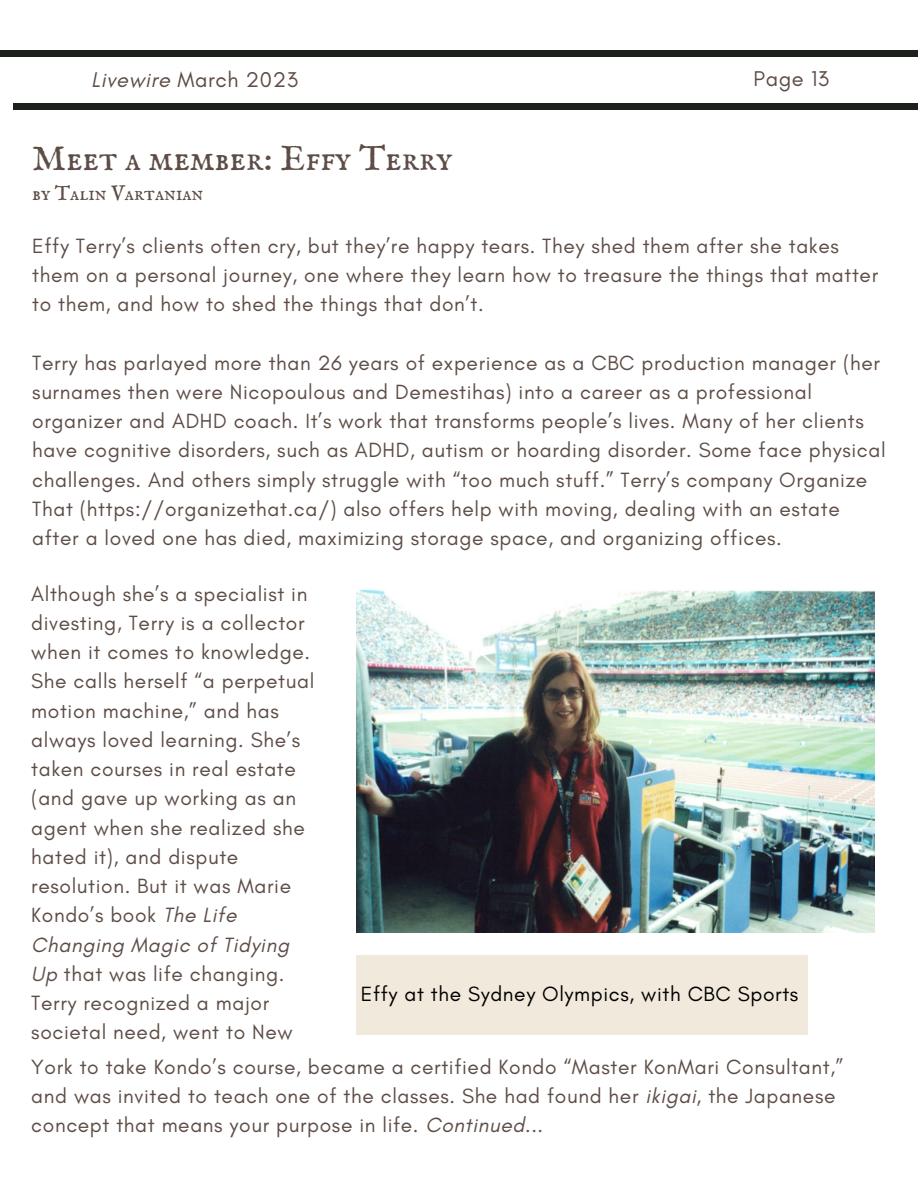
<style>
.page{position:relative;width:918px;height:1188px;background:#fff}
.page>*{position:absolute;margin:0;border:0;box-sizing:border-box;transform-origin:0 0}
.t1{font:36px "IM FELL English SC";color:#5d4d46}
.t2{font:21.75px "Glacial Indifference";letter-spacing:.03em;color:#5d4d46}
.t3{font:21px/29.2px "Glacial Indifference";letter-spacing:.03em;color:#5d4d46}
.t4{font:21px "Glacial Indifference";letter-spacing:.03em;color:#000}
.t5{font:21px "IM FELL English SC";color:#5d4d46}
.s1{font-style:italic}
</style>
<div class="page">
<div style="left:0;top:51px;width:918px;height:5px;background:#1c211c"></div>
<div style="left:14px;top:104px;width:904px;height:5px;background:#1c211c"></div>
<div style="left:356px;top:955px;width:452px;height:80px;background:#f1e9db"></div>
<img style="left:356px;top:590px;width:519px;height:343px">
<p class="t2" style="left:91px;top:67px;width:208px"><span class="s1">Livewire</span> March 2023</p>
<p class="t2" style="left:754px;top:65px;width:77px">Page 13</p>
<h1 class="t1" style="left:32px;top:138px;width:422px">Meet a member: Effy Terry</h1>
<p class="t5" style="left:32px;top:181px;width:173px">by Talin Vartanian</p>
<p class="t3" style="left:32px;top:231px;width:847px">Effy Terry’s clients often cry, but they’re happy tears. They shed them after she takes them on a personal journey, one where they learn how to treasure the things that matter to them, and how to shed the things that don’t.</p>
<p class="t3" style="left:32px;top:348px;width:855px">Terry has parlayed more than 26 years of experience as a CBC production manager (her surnames then were Nicopoulous and Demestihas) into a career as a professional organizer and ADHD coach. It’s work that transforms people’s lives. Many of her clients have cognitive disorders, such as ADHD, autism or hoarding disorder. Some face physical challenges. And others simply struggle with “too much stuff.” Terry’s company Organize That (https://organizethat.ca/) also offers help with moving, dealing with an estate after a loved one has died, maximizing storage space, and organizing offices.</p>
<p class="t3" style="left:31px;top:579px;width:285px">Although she’s a specialist in divesting, Terry is a collector when it comes to knowledge.<br>She calls herself “a perpetual motion machine,” and has always loved learning. She’s taken courses in real estate (and gave up working as an agent when she realized she hated it), and dispute resolution. But it was Marie<br>Kondo’s book <span class="s1">The Life<br>Changing Magic of Tidying<br>Up</span> that was life changing.<br>Terry recognized a major societal need, went to New</p>
<p class="t3" style="left:31px;top:1052px;width:814px">York to take Kondo’s course, became a certified Kondo “Master KonMari Consultant,” and was invited to teach one of the classes. She had found her <span class="s1">ikigai</span>, the Japanese concept that means your purpose in life. <span class="s1">Continued...</span></p>
<p class="t4" style="left:361px;top:981px;width:439px">Effy at the Sydney Olympics, with CBC Sports</p>
</div>
